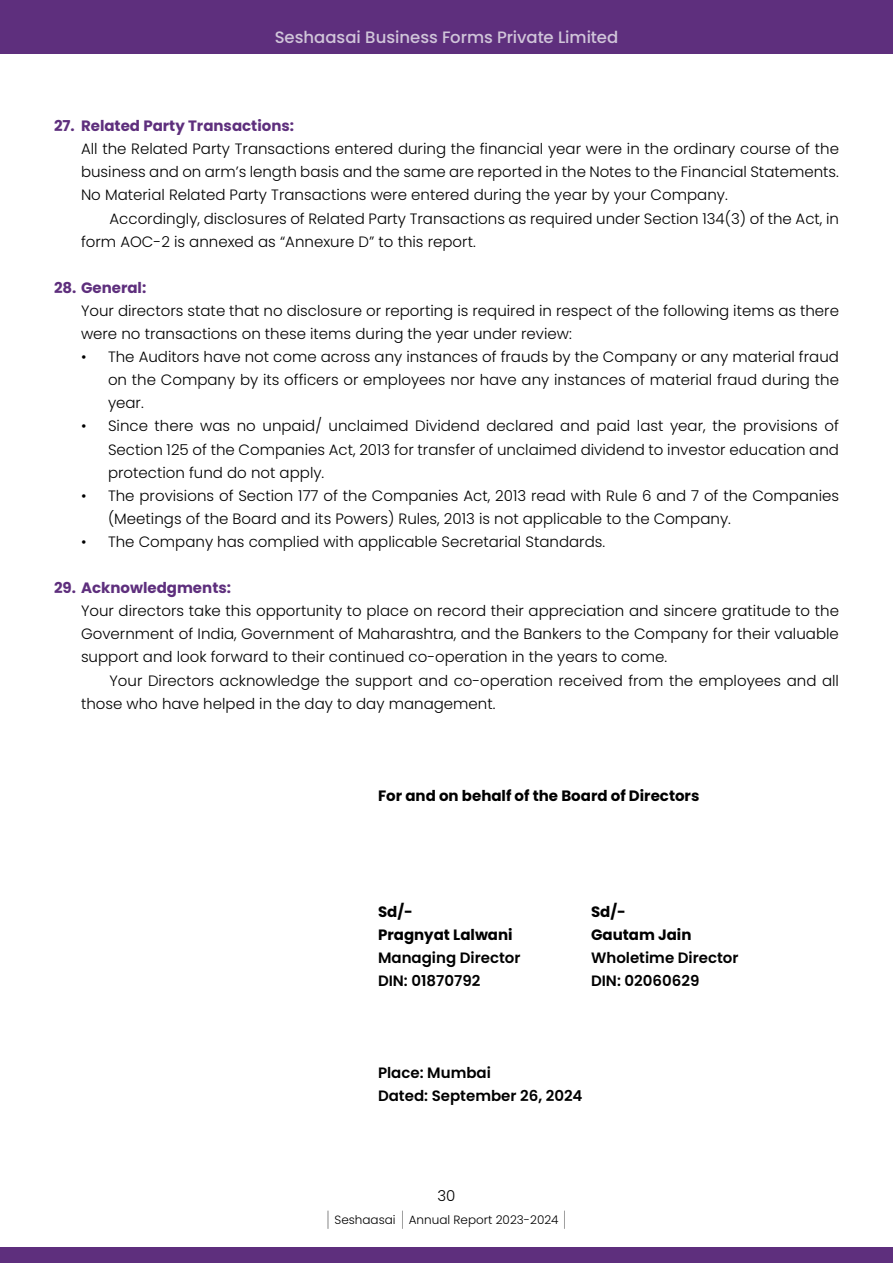
<style>
.page{position:relative;width:893px;height:1263px;background:#fff}
.page>*{position:absolute;margin:0;border:0;box-sizing:border-box;transform-origin:0 0}
.t1{font:500 16.5px "Poppins";color:#d0c5d9}
.t2{font:300 15px/23.1px "Poppins";color:#000;text-align:justify}
.t3{font:600 15px/23.1px "Poppins";color:#000}
.t4{font:700 15px "Poppins";color:#000}
.t5{font:700 15px "Poppins";color:#5e2f7d}
.t6{font:300 12px "Poppins";color:#000}
.s1{font-weight:100;font-size:21px}
</style>
<div class="page">
<div style="left:0;top:0;width:893px;height:54px;background:#5e2f7d"></div>
<div style="left:0;top:1247px;width:893px;height:16px;background:#5e2f7d"></div>
<p class="t1" style="left:275px;top:28px;width:345px">Seshaasai Business Forms Private Limited</p>
<p class="t5" style="left:54px;top:117px;width:242px">27. Related Party Transactions:</p>
<p class="t2" style="left:81px;top:137px;width:759px">All the Related Party Transactions entered during the financial year were in the ordinary course of the business and on arm’s length basis and the same are reported in the Notes to the Financial Statements.<br>No Material Related Party Transactions were entered during the year by your Company.</p>
<p class="t2" style="left:81px;top:207px;width:759px;text-indent:28px">Accordingly, disclosures of Related Party Transactions as required under Section 134(3) of the Act, in form AOC-2 is annexed as “Annexure D” to this report.</p>
<p class="t5" style="left:54px;top:279px;width:94px">28. General:</p>
<p class="t2" style="left:81px;top:299px;width:759px">Your directors state that no disclosure or reporting is required in respect of the following items as there were no transactions on these items during the year under review:</p>
<p class="t2" style="left:108px;top:345px;width:732px;text-indent:-27px">• The Auditors have not come across any instances of frauds by the Company or any material fraud on the Company by its officers or employees nor have any instances of material fraud during the year.</p>
<p class="t2" style="left:108px;top:415px;width:732px;text-indent:-27px">• Since there was no unpaid/ unclaimed Dividend declared and paid last year, the provisions of Section 125 of the Companies Act, 2013 for transfer of unclaimed dividend to investor education and protection fund do not apply.</p>
<p class="t2" style="left:108px;top:484px;width:733px;text-indent:-27px">• The provisions of Section 177 of the Companies Act, 2013 read with Rule 6 and 7 of the Companies (Meetings of the Board and its Powers) Rules, 2013 is not applicable to the Company.</p>
<p class="t2" style="left:81px;top:530px;width:526px">• The Company has complied with applicable Secretarial Standards.</p>
<p class="t5" style="left:54px;top:579px;width:179px">29. Acknowledgments:</p>
<p class="t2" style="left:81px;top:599px;width:759px">Your directors take this opportunity to place on record their appreciation and sincere gratitude to the Government of India, Government of Maharashtra, and the Bankers to the Company for their valuable support and look forward to their continued co-operation in the years to come.</p>
<p class="t2" style="left:81px;top:669px;width:759px;text-indent:28px">Your Directors acknowledge the support and co-operation received from the employees and all those who have helped in the day to day management.</p>
<p class="t4" style="left:378px;top:787px;width:323px">For and on behalf of the Board of Directors</p>
<p class="t4" style="left:378px;top:903px;width:36px">Sd/-</p>
<p class="t4" style="left:591px;top:903px;width:36px">Sd/-</p>
<p class="t4" style="left:378px;top:926px;width:136px">Pragnyat Lalwani</p>
<p class="t4" style="left:591px;top:926px;width:102px">Gautam Jain</p>
<p class="t3" style="left:378px;top:946px;width:144px">Managing Director</p>
<p class="t3" style="left:591px;top:946px;width:149px">Wholetime Director</p>
<p class="t3" style="left:378px;top:969px;width:104px">DIN: 01870792</p>
<p class="t3" style="left:591px;top:969px;width:110px">DIN: 02060629</p>
<p class="t3" style="left:378px;top:1061px;width:206px">Place: Mumbai<br>Dated: September 26, 2024</p>
<p class="t2" style="left:437px;top:1184px;width:20px">30</p>
<p class="t6" style="left:326px;top:1212px;width:242px"><span class="s1">|</span> Seshaasai <span class="s1">|</span> Annual Report 2023-2024 <span class="s1">|</span></p>
</div>
